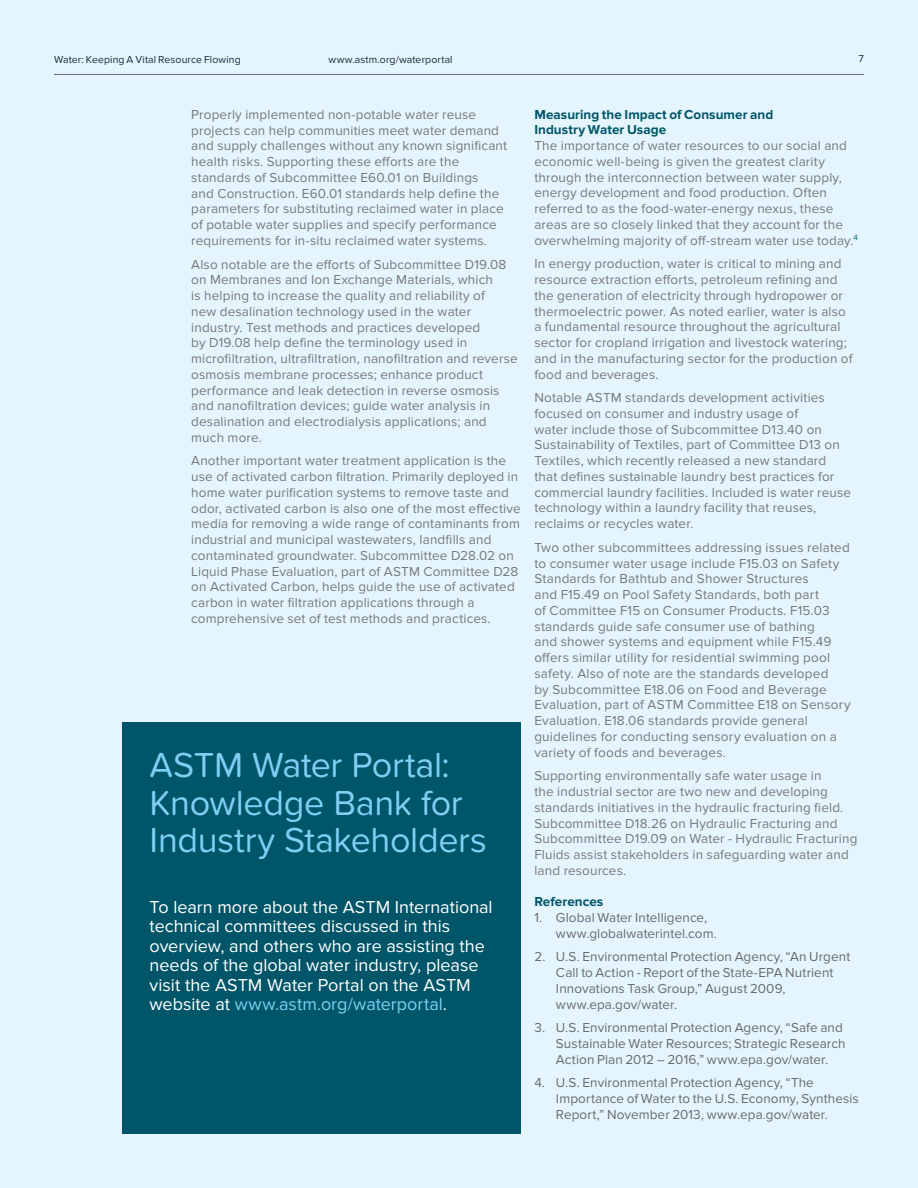
<style>
.page{position:relative;width:918px;height:1188px;background:#e5f5fd}
.page>*{position:absolute;margin:0;border:0;box-sizing:border-box;transform-origin:0 0}
.t1{font:36px/37.5px "Proxima Nova Soft";letter-spacing:-.01em;color:#7ecff3}
.t2{font:18px/19.5px "Proxima Nova";color:#fff}
.t3{font:13.5px/15.8px "Proxima Nova";letter-spacing:.01em;color:#77797b}
.t4{font:13.5px/15.8px "Proxima Nova";letter-spacing:.005em;color:#696b6d}
.t5{font:700 13.5px/15.8px "Proxima Nova";letter-spacing:.005em;color:#005568}
.t6{font:10.5px "Proxima Nova";letter-spacing:.01em;color:#1c2b3a}
.s1{color:#7ecff3}
</style>
<div class="page">
<div style="left:123px;top:722px;width:398px;height:412px;background:#005568"></div>
<hr style="left:54px;top:74px;width:810px;height:1px;background:#696b6d">
<p class="t6" style="left:54px;top:53px;width:188px">Water: Keeping A Vital Resource Flowing</p>
<p class="t6" style="left:328px;top:53px;width:126px">www.astm.org/waterportal</p>
<p class="t6" style="left:859px;top:53px;width:7px">7</p>
<p class="t3" style="left:191px;top:107px;width:317px">Properly implemented non-potable water reuse projects can help communities meet water demand and supply challenges without any known significant health risks. Supporting these efforts are the standards of Subcommittee E60.01 on Buildings<br>and Construction. E60.01 standards help define the parameters for substituting reclaimed water in place of potable water supplies and specify performance requirements for in-situ reclaimed water systems.</p>
<p class="t3" style="left:191px;top:256px;width:328px">Also notable are the efforts of Subcommittee D19.08 on Membranes and Ion Exchange Materials, which<br>is helping to increase the quality and reliability of<br>new desalination technology used in the water industry. Test methods and practices developed<br>by D19.08 help define the terminology used in microfiltration, ultrafiltration, nanofiltration and reverse osmosis membrane processes; enhance product performance and leak detection in reverse osmosis and nanofiltration devices; guide water analysis in desalination and electrodialysis applications; and much more.</p>
<p class="t3" style="left:191px;top:453px;width:331px">Another important water treatment application is the use of activated carbon filtration. Primarily deployed in home water purification systems to remove taste and odor, activated carbon is also one of the most effective media for removing a wide range of contaminants from industrial and municipal wastewaters, landfills and contaminated groundwater. Subcommittee D28.02 on Liquid Phase Evaluation, part of ASTM Committee D28 on Activated Carbon, helps guide the use of activated carbon in water filtration applications through a comprehensive set of test methods and practices.</p>
<h1 class="t1" style="left:150px;top:747px;width:339px">ASTM Water Portal:<br>Knowledge Bank for<br>Industry Stakeholders</h1>
<p class="t2" style="left:150px;top:897px;width:345px">To learn more about the ASTM International technical committees discussed in this overview, and others who are assisting the needs of the global water industry, please visit the ASTM Water Portal on the ASTM website at <span class="s1">www.astm.org/waterportal</span>.</p>
<p class="t5" style="left:534px;top:107px;width:240px">Measuring the Impact of Consumer and<br>Industry Water Usage</p>
<p class="t3" style="left:534px;top:138px;width:325px">The importance of water resources to our social and economic well-being is given the greatest clarity through the interconnection between water supply, energy development and food production. Often referred to as the food-water-energy nexus, these areas are so closely linked that they account for the overwhelming majority of off-stream water use today.<sup>4</sup></p>
<p class="t3" style="left:534px;top:256px;width:320px">In energy production, water is critical to mining and resource extraction efforts, petroleum refining and the generation of electricity through hydropower or thermoelectric power. As noted earlier, water is also a fundamental resource throughout the agricultural sector for cropland irrigation and livestock watering; and in the manufacturing sector for the production of food and beverages.</p>
<p class="t3" style="left:534px;top:390px;width:318px">Notable ASTM standards development activities focused on consumer and industry usage of<br>water include those of Subcommittee D13.40 on Sustainability of Textiles, part of Committee D13 on Textiles, which recently released a new standard that defines sustainable laundry best practices for commercial laundry facilities. Included is water reuse technology within a laundry facility that reuses, reclaims or recycles water.</p>
<p class="t3" style="left:534px;top:540px;width:318px">Two other subcommittees addressing issues related to consumer water usage include F15.03 on Safety Standards for Bathtub and Shower Structures<br>and F15.49 on Pool Safety Standards, both part<br>of Committee F15 on Consumer Products. F15.03 standards guide safe consumer use of bathing<br>and shower systems and equipment while F15.49 offers similar utility for residential swimming pool safety. Also of note are the standards developed<br>by Subcommittee E18.06 on Food and Beverage Evaluation, part of ASTM Committee E18 on Sensory Evaluation. E18.06 standards provide general guidelines for conducting sensory evaluation on a variety of foods and beverages.</p>
<p class="t3" style="left:534px;top:768px;width:325px">Supporting environmentally safe water usage in<br>the industrial sector are two new and developing standards initiatives in the hydraulic fracturing field.<br>Subcommittee D18.26 on Hydraulic Fracturing and Subcommittee D19.09 on Water - Hydraulic Fracturing Fluids assist stakeholders in safeguarding water and land resources.</p>
<p class="t5" style="left:534px;top:894px;width:70px">References</p>
<p class="t4" style="left:556px;top:910px;width:162px;text-indent:-22px">1. Global Water Intelligence, www.globalwaterintel.com.</p>
<p class="t4" style="left:556px;top:949px;width:296px;text-indent:-22px">2. U.S. Environmental Protection Agency, “An Urgent Call to Action - Report of the State-EPA Nutrient Innovations Task Group,” August 2009, www.epa.gov/water.</p>
<p class="t4" style="left:556px;top:1020px;width:291px;text-indent:-22px">3. U.S. Environmental Protection Agency, “Safe and<br>Sustainable Water Resources; Strategic Research<br>Action Plan 2012 – 2016,” www.epa.gov/water.</p>
<p class="t4" style="left:556px;top:1075px;width:304px;text-indent:-22px">4. U.S. Environmental Protection Agency, “The<br>Importance of Water to the U.S. Economy, Synthesis<br>Report,” November 2013, www.epa.gov/water.</p>
</div>
